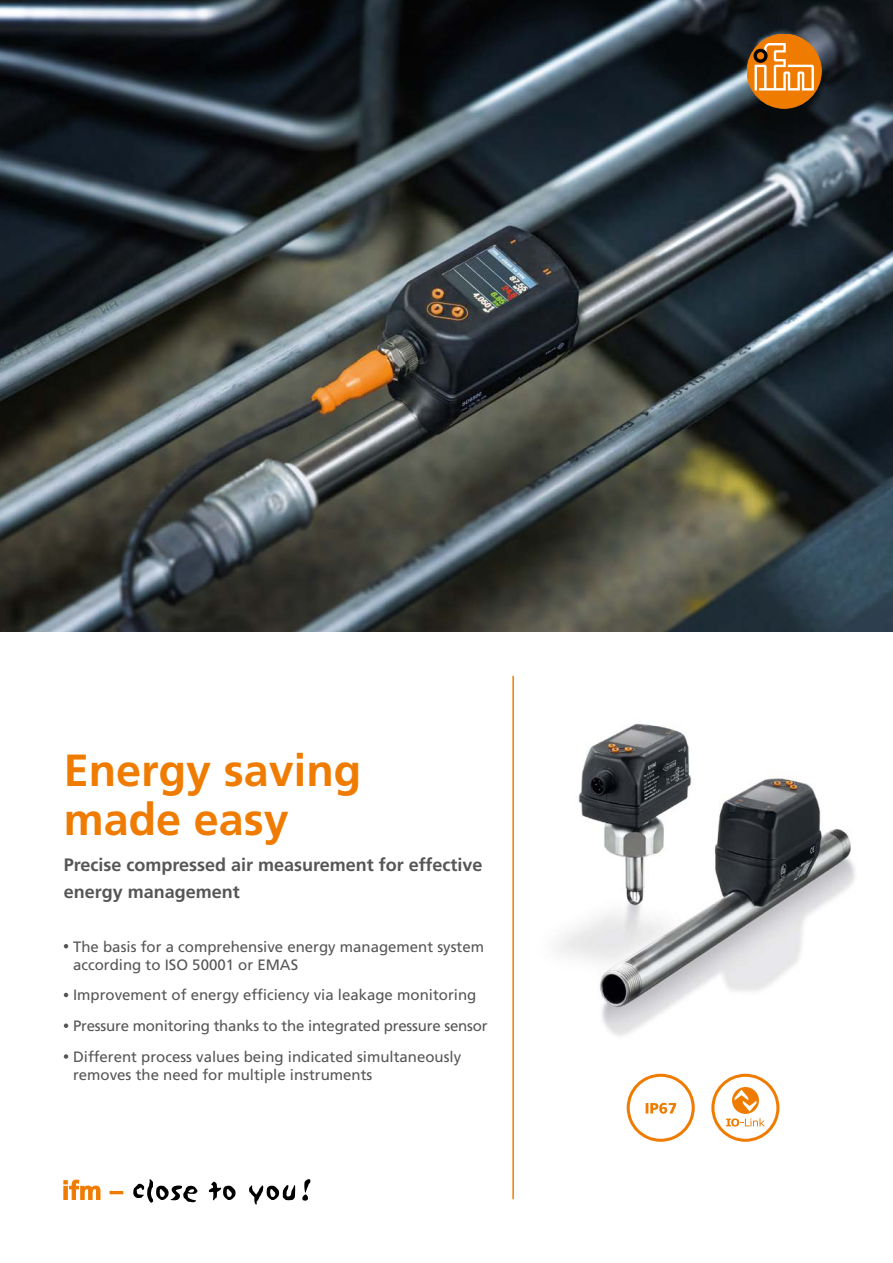
<style>
.page{position:relative;width:893px;height:1263px;background:#fff}
.page>*{position:absolute;margin:0;border:0;box-sizing:border-box;transform-origin:0 0}
.Titel_Headline_30pt{font:700 45px/49.5px "Frutiger LT Com";color:#ef7c00}
.Titel_Subheadline_12pt{font:700 18px/27px "Frutiger LT Com";color:#565656}
.Features{font:15px/18px "Frutiger LT Com";color:#565656}
</style>
<div class="page">
<img style="left:558px;top:723px;width:297px;height:313px">
<img style="left:0;top:0;width:893px;height:631px">
<svg style="left:64px;top:1180px;width:36px;height:20px"></svg>
<svg style="left:110px;top:1191px;width:13px;height:3px"></svg>
<svg style="left:133px;top:1179px;width:64px;height:24px"></svg>
<svg style="left:209px;top:1182px;width:27px;height:18px"></svg>
<svg style="left:249px;top:1185px;width:46px;height:19px"></svg>
<svg style="left:302px;top:1179px;width:8px;height:22px"></svg>
<hr style="left:512px;top:676px;width:2px;height:523px;background:#ef7c00">
<div style="left:747px;top:34px;width:74px;height:74px;background:#ef7c00;border-radius:50%"></div>
<div style="left:747px;top:34px;width:74px;height:74px;border:1px solid #ef7c00;border-radius:50%"></div>
<svg style="left:754px;top:43px;width:60px;height:47px"></svg>
<svg style="left:64px;top:944px;width:4px;height:4px"></svg>
<svg style="left:64px;top:993px;width:4px;height:4px"></svg>
<svg style="left:64px;top:1023px;width:4px;height:5px"></svg>
<svg style="left:64px;top:1054px;width:4px;height:5px"></svg>
<svg style="left:627px;top:1074px;width:68px;height:68px"></svg>
<svg style="left:711px;top:1074px;width:68px;height:68px"></svg>
<p class="Titel_Headline_30pt" style="left:64px;top:746px;width:299px">Energy saving made easy</p>
<p class="Titel_Subheadline_12pt" style="left:64px;top:851px;width:420px">Precise compressed air measurement for effective energy management</p>
<p class="Features" style="left:73px;top:937px;width:412px">The basis for a comprehensive energy management system according to ISO 50001 or EMAS</p>
<p class="Features" style="left:73px;top:986px;width:405px">Improvement of energy efficiency via leakage monitoring</p>
<p class="Features" style="left:73px;top:1017px;width:416px">Pressure monitoring thanks to the integrated pressure sensor</p>
<p class="Features" style="left:73px;top:1048px;width:390px">Different process values being indicated simultaneously removes the need for multiple instruments</p>
</div>
